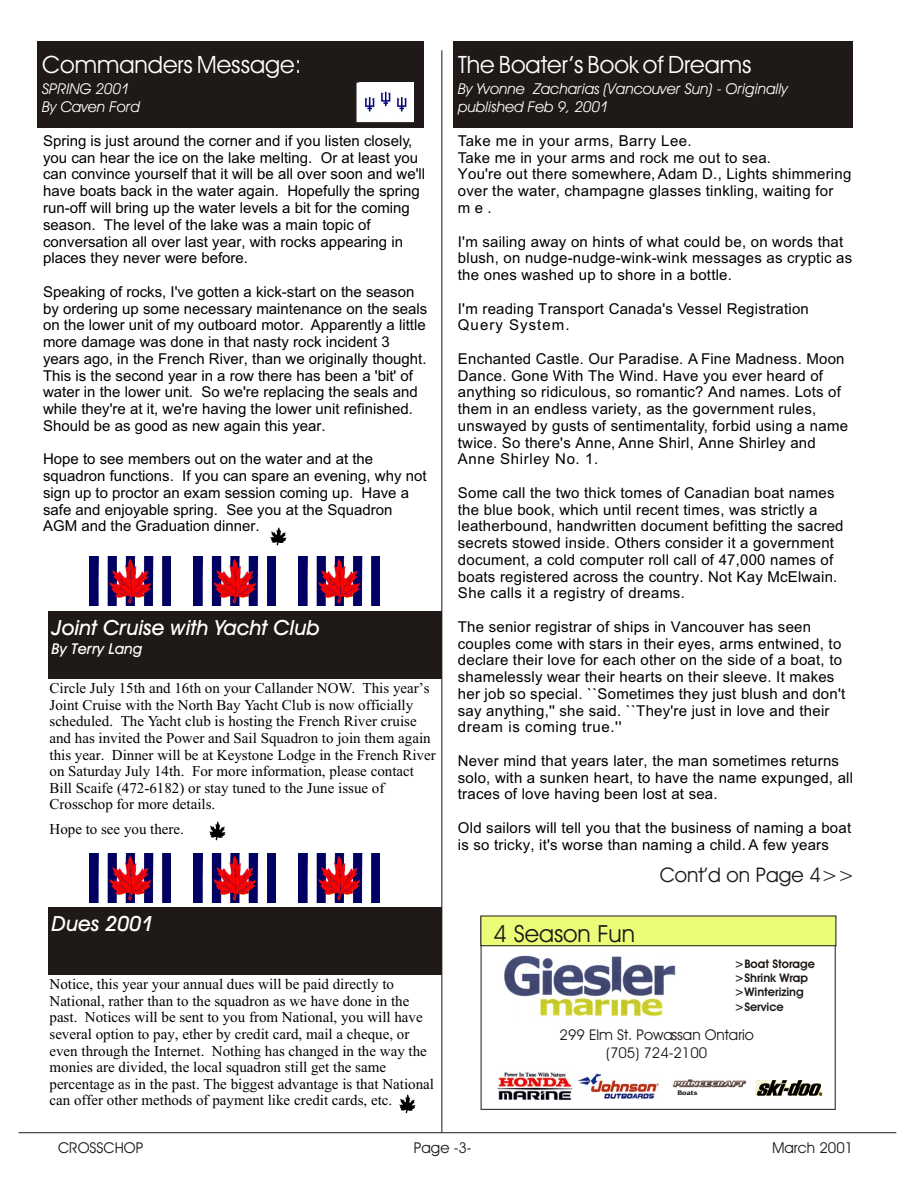
<style>
.page{position:relative;width:918px;height:1188px;background:#fff}
.page>*{position:absolute;margin:0;border:0;box-sizing:border-box;transform-origin:0 0}
.t1{font:24px "Avant Garde Bk BT";color:#fff}
.t2{font:23.7px "Avant Garde Bk BT";color:#1f1a17}
.t3{font:21px "Avant Garde Md BT";color:#fff}
.t4{font:20.25px "Avant Garde Bk BT";color:#1f1a17}
.t5{font:15px/16.8px "Arial";letter-spacing:.015em;color:#000}
.t6{font:15px/16.6px "Times New Roman";color:#000}
.t7{font:italic 15px/18px "Avant Garde Bk BT";color:#fff}
.t8{font:15px "Avant Garde Bk BT";color:#1f1a17}
.t9{font:italic 15px "Avant Garde Md BT";color:#fff}
.t10{font:14.85px/17.9px "Avant Garde Bk BT";color:#1f1a17;text-align:center}
.t11{font:700 11.85px/14.1px "Avant Garde Bk BT";color:#1f1a17}
.t12{font:700 6.75px "Benguiat Bk BT";color:#1f1a17}
</style>
<div class="page">
<div style="left:37px;top:41px;width:387px;height:87px;background:#1f1a17"></div>
<div style="left:453px;top:41px;width:399px;height:87px;background:#1f1a17"></div>
<hr style="left:19px;top:1132px;width:877px;height:1px;background:#1f1a17">
<hr style="left:442px;top:50px;width:1px;height:1083px;background:#1f1a17">
<img style="left:270px;top:527px;width:17px;height:19px">
<div style="left:356px;top:82px;width:58px;height:41px;background:#fff;border:1px solid #1f1a17"></div>
<img style="left:360px;top:82px;width:53px;height:40px">
<img style="left:89px;top:557px;width:82px;height:49px">
<img style="left:89px;top:853px;width:82px;height:49px">
<img style="left:194px;top:557px;width:81px;height:49px">
<img style="left:194px;top:853px;width:81px;height:49px">
<img style="left:299px;top:557px;width:81px;height:49px">
<img style="left:299px;top:853px;width:81px;height:49px">
<div style="left:48px;top:611px;width:394px;height:67px;background:#1f1a17"></div>
<div style="left:48px;top:907px;width:394px;height:68px;background:#1f1a17"></div>
<img style="left:209px;top:821px;width:17px;height:20px">
<img style="left:399px;top:1095px;width:17px;height:19px">
<img style="left:497px;top:1072px;width:76px;height:28px">
<img style="left:578px;top:1074px;width:81px;height:25px">
<img style="left:672px;top:1079px;width:74px;height:8px">
<img style="left:755px;top:1081px;width:68px;height:15px">
<img style="left:504px;top:955px;width:172px;height:62px">
<div style="left:481px;top:916px;width:355px;height:30px;background:#edfc78;border:1px solid #1f1a17"></div>
<h1 class="t1" style="left:42px;top:55px;width:261px">Commanders Message:</h1>
<p class="t7" style="left:42px;top:81px;width:99px">SPRING 2001<br>By Caven Ford</p>
<p class="t5" style="left:43px;top:134px;width:384px">Spring is just around the corner and if you listen closely, you can hear the ice on the lake melting. Or at least you can convince yourself that it will be all over soon and we'll have boats back in the water again. Hopefully the spring run-off will bring up the water levels a bit for the coming season. The level of the lake was a main topic of conversation all over last year, with rocks appearing in places they never were before.</p>
<p class="t5" style="left:43px;top:284px;width:386px">Speaking of rocks, I've gotten a kick-start on the season by ordering up some necessary maintenance on the seals on the lower unit of my outboard motor. Apparently a little more damage was done in that nasty rock incident 3 years ago, in the French River, than we originally thought.<br>This is the second year in a row there has been a 'bit' of water in the lower unit. So we're replacing the seals and while they're at it, we're having the lower unit refinished.<br>Should be as good as new again this year.</p>
<p class="t5" style="left:43px;top:452px;width:385px">Hope to see members out on the water and at the squadron functions. If you can spare an evening, why not sign up to proctor an exam session coming up. Have a safe and enjoyable spring. See you at the Squadron AGM and the Graduation dinner.</p>
<h3 class="t3" style="left:52px;top:619px;width:269px">Joint Cruise with Yacht Club</h3>
<p class="t9" style="left:52px;top:643px;width:92px">By Terry Lang</p>
<p class="t6" style="left:50px;top:681px;width:388px">Circle July 15th and 16th on your Callander NOW. This year’s Joint Cruise with the North Bay Yacht Club is now officially scheduled. The Yacht club is hosting the French River cruise and has invited the Power and Sail Squadron to join them again this year. Dinner will be at Keystone Lodge in the French River on Saturday July 14th. For more information, please contact Bill Scaife (472-6182) or stay tuned to the June issue of Crosschop for more details.</p>
<p class="t6" style="left:50px;top:822px;width:136px">Hope to see you there.</p>
<h3 class="t3" style="left:52px;top:915px;width:103px">Dues 2001</h3>
<p class="t6" style="left:50px;top:977px;width:386px">Notice, this year your annual dues will be paid directly to National, rather than to the squadron as we have done in the past. Notices will be sent to you from National, you will have several option to pay, ether by credit card, mail a cheque, or even through the Internet. Nothing has changed in the way the monies are divided, the local squadron still get the same percentage as in the past. The biggest advantage is that National can offer other methods of payment like credit cards, etc.</p>
<h1 class="t1" style="left:458px;top:55px;width:295px">The Boater’s Book of Dreams</h1>
<p class="t7" style="left:458px;top:81px;width:331px">By Yvonne Zacharias (Vancouver Sun) - Originally published Feb 9, 2001</p>
<p class="t5" style="left:458px;top:134px;width:395px">Take me in your arms, Barry Lee.<br>Take me in your arms and rock me out to sea.<br>You're out there somewhere, Adam D., Lights shimmering over the water, champagne glasses tinkling, waiting for me.</p>
<p class="t5" style="left:458px;top:234px;width:396px">I'm sailing away on hints of what could be, on words that blush, on nudge-nudge-wink-wink messages as cryptic as the ones washed up to shore in a bottle.</p>
<p class="t5" style="left:458px;top:301px;width:353px">I'm reading Transport Canada's Vessel Registration<br>Query System.</p>
<p class="t5" style="left:458px;top:352px;width:392px">Enchanted Castle. Our Paradise. A Fine Madness. Moon Dance. Gone With The Wind. Have you ever heard of anything so ridiculous, so romantic? And names. Lots of them in an endless variety, as the government rules, unswayed by gusts of sentimentality, forbid using a name twice. So there's Anne, Anne Shirl, Anne Shirley and Anne Shirley No. 1.</p>
<p class="t5" style="left:458px;top:486px;width:387px">Some call the two thick tomes of Canadian boat names the blue book, which until recent times, was strictly a leatherbound, handwritten document befitting the sacred secrets stowed inside. Others consider it a government document, a cold computer roll call of 47,000 names of boats registered across the country. Not Kay McElwain.<br>She calls it a registry of dreams.</p>
<p class="t5" style="left:458px;top:620px;width:389px">The senior registrar of ships in Vancouver has seen couples come with stars in their eyes, arms entwined, to declare their love for each other on the side of a boat, to shamelessly wear their hearts on their sleeve. It makes her job so special. ``Sometimes they just blush and don't say anything,'' she said. ``They're just in love and their dream is coming true.''</p>
<p class="t5" style="left:458px;top:754px;width:397px">Never mind that years later, the man sometimes returns solo, with a sunken heart, to have the name expunged, all traces of love having been lost at sea.</p>
<p class="t5" style="left:458px;top:821px;width:395px">Old sailors will tell you that the business of naming a boat is so tricky, it's worse than naming a child. A few years</p>
<h2 class="t2" style="left:494px;top:924px;width:143px">4 Season Fun</h2>
<h3 class="t4" style="left:660px;top:867px;width:197px">Cont’d on Page 4&gt;&gt;</h3>
<p class="t11" style="left:734px;top:958px;width:82px">&gt;Boat Storage &gt;Shrink Wrap &gt;Winterizing &gt;Service</p>
<p class="t10" style="left:560px;top:1027px;width:196px">299 Elm St. Powassan Ontario (705) 724-2100</p>
<p class="t12" style="left:677px;top:1090px;width:21px">Boats</p>
<p class="t8" style="left:58px;top:1142px;width:87px">CROSSCHOP</p>
<p class="t8" style="left:414px;top:1142px;width:59px">Page -3-</p>
<p class="t8" style="left:772px;top:1142px;width:83px">March 2001</p>
</div>
